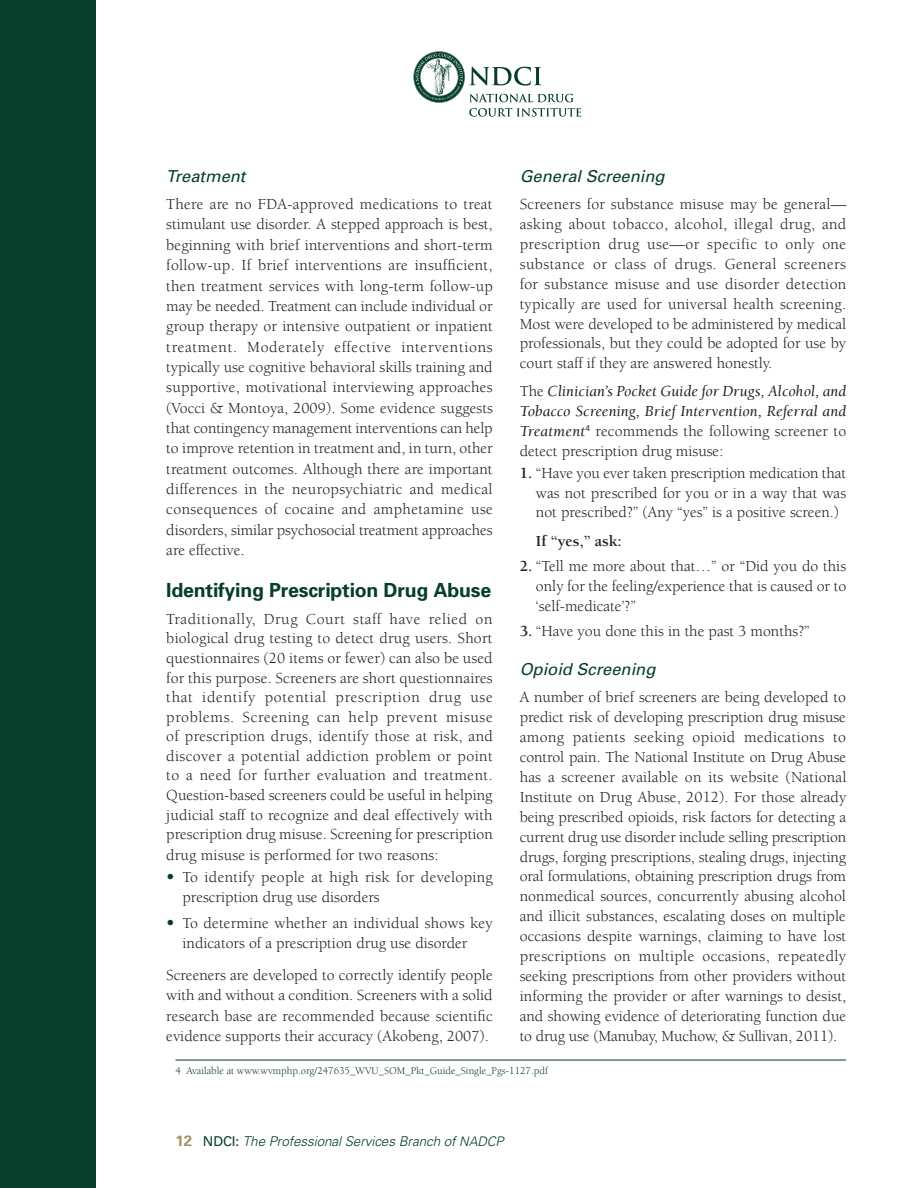
<style>
.page{position:relative;width:918px;height:1188px;background:#fff}
.page>*{position:absolute;margin:0;border:0;box-sizing:border-box;transform-origin:0 0}
.NDCI_Subhead{font:700 19.5px "Univers";letter-spacing:-.01em;color:#073e2b}
.NDCI_Subhead_copy{font:italic 16.5px "Univers";color:#073e2b}
.Body_Copy{font:15.75px/20px "Berkeley";color:#231f20;text-align:justify}
.NDCI_Body_Bullets{font:15.75px/19.6px "Berkeley";color:#231f20;text-align:justify}
.Body_Copy-2{font:italic 15.75px/20px "Berkeley";letter-spacing:.005em;color:#231f20;text-align:justify}
.Body_Copy-3{font:15.75px/20.1px "Berkeley";letter-spacing:.02em;color:#231f20}
.NDCI_Body_Bullets-2{font:700 15.75px "Berkeley";color:#231f20}
.t1{font:italic 300 13.5px "Univers";letter-spacing:-.005em;color:#073e2b}
.footnote_rule{font:10.5px "Berkeley";color:#073e2b}
.s1{font-style:normal}
.s2{font-weight:700}
.s3{font-weight:700;font-size:17.25px;color:#073e2b}
.s4{font-weight:700;font-style:normal;font-size:15px;color:#a29161}
.s5{font-weight:400;font-style:normal}
.s6{font-size:13.2px}
</style>
<div class="page">
<div style="left:0;top:0;width:96px;height:1188px;background:#073e2b"></div>
<svg style="left:413px;top:51px;width:168px;height:66px"></svg>
<hr style="left:176px;top:1060px;width:670px;height:1px;background:#073e2b">
<p class="NDCI_Subhead_copy" style="left:520px;top:166px;width:146px">General Screening</p>
<p class="Body_Copy" style="left:520px;top:194px;width:328px">Screeners for substance misuse may be general— asking about tobacco, alcohol, illegal drug, and prescription drug use—or specific to only one substance or class of drugs. General screeners for substance misuse and use disorder detection typically are used for universal health screening.<br>Most were developed to be administered by medical professionals, but they could be adopted for use by court staff if they are answered honestly.</p>
<p class="Body_Copy-2" style="left:520px;top:382px;width:328px"><span class="s1">The</span> Clinician’s Pocket Guide for Drugs, Alcohol, and Tobacco Screening, Brief Intervention, Referral and Treatment<sup>4</sup> <span class="s1">recommends the following screener to detect prescription drug misuse:</span></p>
<p class="NDCI_Body_Bullets" style="left:536px;top:463px;width:312px;text-indent:-16px"><span class="s2">1.</span> “Have you ever taken prescription medication that was not prescribed for you or in a way that was not prescribed?” (Any “yes” is a positive screen.)</p>
<p class="NDCI_Body_Bullets-2" style="left:536px;top:532px;width:87px">If “yes,” ask:</p>
<p class="NDCI_Body_Bullets" style="left:536px;top:557px;width:312px;text-indent:-16px"><span class="s2">2.</span> “Tell me more about that…” or “Did you do this only for the feeling/experience that is caused or to ‘self-medicate’?”</p>
<p class="NDCI_Body_Bullets" style="left:520px;top:622px;width:292px"><span class="s2">3.</span> “Have you done this in the past 3 months?”</p>
<p class="NDCI_Subhead_copy" style="left:520px;top:659px;width:137px">Opioid Screening</p>
<p class="Body_Copy" style="left:520px;top:687px;width:328px">A number of brief screeners are being developed to predict risk of developing prescription drug misuse among patients seeking opioid medications to control pain. The National Institute on Drug Abuse has a screener available on its website (National Institute on Drug Abuse, 2012). For those already being prescribed opioids, risk factors for detecting a current drug use disorder include selling prescription drugs, forging prescriptions, stealing drugs, injecting oral formulations, obtaining prescription drugs from nonmedical sources, concurrently abusing alcohol and illicit substances, escalating doses on multiple occasions despite warnings, claiming to have lost prescriptions on multiple occasions, repeatedly seeking prescriptions from other providers without informing the provider or after warnings to desist, and showing evidence of deteriorating function due to drug use (Manubay, Muchow, &amp; Sullivan, 2011).</p>
<p class="NDCI_Subhead_copy" style="left:166px;top:166px;width:81px">Treatment</p>
<p class="Body_Copy" style="left:166px;top:194px;width:328px;line-height:20.4px">There are no FDA-approved medications to treat stimulant use disorder. A stepped approach is best, beginning with brief interventions and short-term follow-up. If brief interventions are insufficient, then treatment services with long-term follow-up may be needed. Treatment can include individual or group therapy or intensive outpatient or inpatient treatment. Moderately effective interventions typically use cognitive behavioral skills training and supportive, motivational interviewing approaches (Vocci &amp; Montoya, 2009). Some evidence suggests that contingency management interventions can help to improve retention in treatment and, in turn, other treatment outcomes. Although there are important differences in the neuropsychiatric and medical consequences of cocaine and amphetamine use disorders, similar psychosocial treatment approaches are effective.</p>
<p class="NDCI_Subhead" style="left:166px;top:578px;width:326px">Identifying Prescription Drug Abuse</p>
<p class="Body_Copy" style="left:166px;top:609px;width:328px">Traditionally, Drug Court staff have relied on biological drug testing to detect drug users. Short questionnaires (20 items or fewer) can also be used for this purpose. Screeners are short questionnaires that identify potential prescription drug use problems. Screening can help prevent misuse of prescription drugs, identify those at risk, and discover a potential addiction problem or point to a need for further evaluation and treatment.<br>Question-based screeners could be useful in helping judicial staff to recognize and deal effectively with prescription drug misuse. Screening for prescription drug misuse is performed for two reasons:</p>
<p class="Body_Copy-3" style="left:183px;top:867px;width:312px;text-indent:-16px"><span class="s3">•</span> To identify people at high risk for developing prescription drug use disorders</p>
<p class="Body_Copy" style="left:166px;top:913px;width:328px;text-align:center"><span class="s3">•</span> To determine whether an individual shows key indicators of a prescription drug use disorder</p>
<p class="Body_Copy" style="left:166px;top:965px;width:328px;line-height:20.4px">Screeners are developed to correctly identify people with and without a condition. Screeners with a solid research base are recommended because scientific evidence supports their accuracy (Akobeng, 2007).</p>
<p class="footnote_rule" style="left:176px;top:1065px;width:374px">4 Available at www.wvmphp.org/247635_WVU_SOM_Pkt_Guide_Single_Pgs-1127.pdf</p>
<p class="t1" style="left:176px;top:1133px;width:330px"><span class="s4">12</span> <span class="s5">NDCI:</span> The Professional Services Branch of <span class="s6">NADCP</span></p>
</div>
